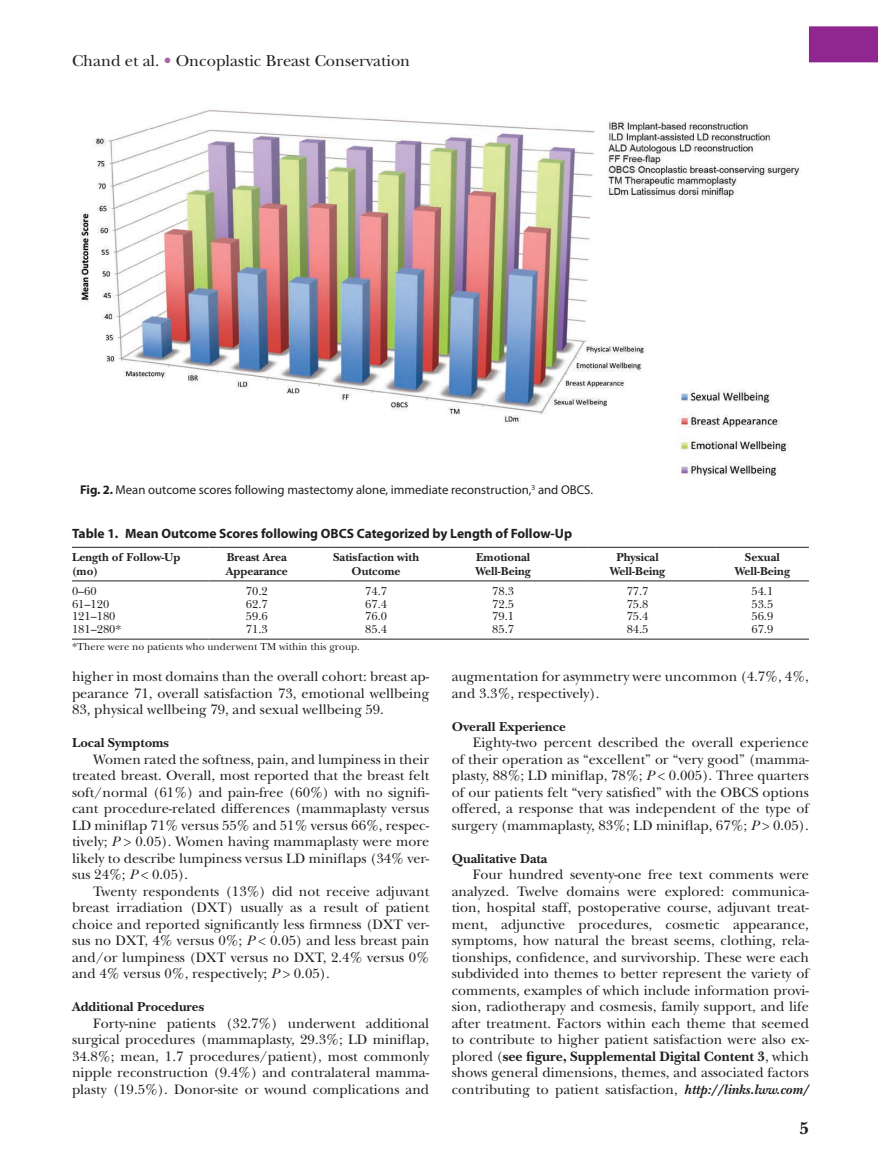
<style>
.page{position:relative;width:878px;height:1175px;background:#fff}
.page>*{position:absolute;margin:0;border:0;box-sizing:border-box;transform-origin:0 0}
.t1{font:700 18px "New Baskerville";color:#231f20}
.t2{font:16.5px "New Baskerville";color:#231f20}
.t3{font:14.25px/16.5px "New Baskerville";color:#231f20;text-align:justify}
.t4{font:700 13.5px "Myriad Pro";color:#231f20}
.t5{font:700 13.5px "New Baskerville";color:#231f20}
.t6{font:12.75px "Myriad Pro";color:#231f20}
.t7{font:700 12px/13.5px "New Baskerville";color:#231f20}
.t8{font:12px "New Baskerville";color:#231f20}
.t9{font:10.5px "New Baskerville";color:#231f20}
.s1{color:#a966aa}
.s2{font-weight:700}
.s3{font-style:italic}
.s4{font-weight:700;font-style:italic}
</style>
<div class="page">
<div style="left:808px;top:26px;width:70px;height:36px;background:#90268f"></div>
<img style="left:80px;top:110px;width:720px;height:367px">
<hr style="left:72px;top:547px;width:136px;height:1px;background:#231f20">
<hr style="left:208px;top:547px;width:125px;height:1px;background:#231f20">
<hr style="left:333px;top:547px;width:114px;height:1px;background:#231f20">
<hr style="left:447px;top:547px;width:140px;height:1px;background:#231f20">
<hr style="left:587px;top:547px;width:128px;height:1px;background:#231f20">
<hr style="left:715px;top:547px;width:94px;height:1px;background:#231f20">
<hr style="left:72px;top:580px;width:136px;height:1px;background:#231f20">
<hr style="left:208px;top:580px;width:125px;height:1px;background:#231f20">
<hr style="left:333px;top:580px;width:114px;height:1px;background:#231f20">
<hr style="left:447px;top:580px;width:140px;height:1px;background:#231f20">
<hr style="left:587px;top:580px;width:128px;height:1px;background:#231f20">
<hr style="left:715px;top:580px;width:94px;height:1px;background:#231f20">
<hr style="left:72px;top:638px;width:136px;height:1px;background:#231f20">
<hr style="left:208px;top:638px;width:125px;height:1px;background:#231f20">
<hr style="left:333px;top:638px;width:114px;height:1px;background:#231f20">
<hr style="left:447px;top:638px;width:140px;height:1px;background:#231f20">
<hr style="left:587px;top:638px;width:128px;height:1px;background:#231f20">
<hr style="left:715px;top:638px;width:94px;height:1px;background:#231f20">
<p class="t2" style="left:72px;top:51px;width:339px">Chand et al. <span class="s1">•</span> Oncoplastic Breast Conservation</p>
<p class="t6" style="left:80px;top:482px;width:514px"><span class="s2">Fig. 2.</span> Mean outcome scores following mastectomy alone, immediate reconstruction,<sup>3</sup> and OBCS.</p>
<p class="t4" style="left:72px;top:524px;width:501px">Table 1. Mean Outcome Scores following OBCS Categorized by Length of Follow-Up</p>
<p class="t7" style="left:72px;top:551px;width:110px">Length of Follow-Up (mo)</p>
<p class="t7" style="left:226px;top:551px;width:64px">Breast Area<br>Appearance</p>
<p class="t7" style="left:333px;top:551px;width:87px;text-align:center">Satisfaction with<br>Outcome</p>
<p class="t7" style="left:475px;top:551px;width:57px">Emotional<br>Well-Being</p>
<p class="t7" style="left:610px;top:551px;width:57px;text-align:center">Physical<br>Well-Being</p>
<p class="t7" style="left:734px;top:551px;width:57px;text-align:center">Sexual<br>Well-Being</p>
<p class="t8" style="left:72px;top:584px;width:26px">0–60</p>
<p class="t8" style="left:246px;top:584px;width:23px">70.2</p>
<p class="t8" style="left:365px;top:584px;width:23px">74.7</p>
<p class="t8" style="left:492px;top:584px;width:23px">78.3</p>
<p class="t8" style="left:626px;top:584px;width:23px">77.7</p>
<p class="t8" style="left:751px;top:584px;width:23px">54.1</p>
<p class="t8" style="left:72px;top:597px;width:39px">61–120</p>
<p class="t8" style="left:246px;top:597px;width:23px">62.7</p>
<p class="t8" style="left:365px;top:597px;width:23px">67.4</p>
<p class="t8" style="left:492px;top:597px;width:23px">72.5</p>
<p class="t8" style="left:626px;top:597px;width:23px">75.8</p>
<p class="t8" style="left:751px;top:597px;width:23px">53.5</p>
<p class="t8" style="left:72px;top:609px;width:45px">121–180</p>
<p class="t8" style="left:246px;top:609px;width:23px">59.6</p>
<p class="t8" style="left:365px;top:609px;width:23px">76.0</p>
<p class="t8" style="left:492px;top:609px;width:23px">79.1</p>
<p class="t8" style="left:626px;top:609px;width:23px">75.4</p>
<p class="t8" style="left:751px;top:609px;width:23px">56.9</p>
<p class="t8" style="left:72px;top:622px;width:51px">181–280*</p>
<p class="t8" style="left:246px;top:622px;width:23px">71.3</p>
<p class="t8" style="left:365px;top:622px;width:23px">85.4</p>
<p class="t8" style="left:492px;top:622px;width:23px">85.7</p>
<p class="t8" style="left:626px;top:622px;width:23px">84.5</p>
<p class="t8" style="left:751px;top:622px;width:23px">67.9</p>
<p class="t9" style="left:72px;top:640px;width:289px">*There were no patients who underwent TM within this group.</p>
<p class="t3" style="left:72px;top:668px;width:359px">higher in most domains than the overall cohort: breast ap&shy;pearance 71, overall satisfaction 73, emotional wellbeing 83, physical wellbeing 79, and sexual wellbeing 59.</p>
<p class="t5" style="left:72px;top:735px;width:98px">Local Symptoms</p>
<p class="t3" style="left:72px;top:751px;width:359px;text-indent:21px">Women rated the softness, pain, and lumpiness in their treated breast. Overall, most reported that the breast felt soft/normal (61%) and pain-free (60%) with no signifi&shy;cant procedure-related differences (mammaplasty versus LD miniflap 71% versus 55% and 51% versus 66%, respec&shy;tively; <span class="s3">P</span> &gt; 0.05). Women having mammaplasty were more likely to describe lumpiness versus LD miniflaps (34% ver&shy;sus 24%; <span class="s3">P</span> &lt; 0.05).</p>
<p class="t3" style="left:72px;top:883px;width:359px;text-indent:21px">Twenty respondents (13%) did not receive adjuvant breast irradiation (DXT) usually as a result of patient choice and reported significantly less firmness (DXT ver&shy;sus no DXT, 4% versus 0%; <span class="s3">P</span> &lt; 0.05) and less breast pain and/or lumpiness (DXT versus no DXT, 2.4% versus 0% and 4% versus 0%, respectively; <span class="s3">P</span> &gt; 0.05).</p>
<p class="t5" style="left:72px;top:999px;width:133px">Additional Procedures</p>
<p class="t3" style="left:72px;top:1015px;width:359px;text-indent:21px">Forty-nine patients (32.7%) underwent additional surgical procedures (mammaplasty, 29.3%; LD miniflap, 34.8%; mean, 1.7 procedures/patient), most commonly nipple reconstruction (9.4%) and contralateral mamma&shy;plasty (19.5%). Donor-site or wound complications and</p>
<p class="t3" style="left:452px;top:668px;width:358px">augmentation for asymmetry were uncommon (4.7%, 4%, and 3.3%, respectively).</p>
<p class="t5" style="left:452px;top:718px;width:115px">Overall Experience</p>
<p class="t3" style="left:451px;top:734px;width:359px;text-indent:21px">Eighty-two percent described the overall experience of their operation as “excellent” or “very good” (mamma&shy;plasty, 88%; LD miniflap, 78%; <span class="s3">P</span> &lt; 0.005). Three quarters of our patients felt “very satisfied” with the OBCS options offered, a response that was independent of the type of surgery (mammaplasty, 83%; LD miniflap, 67%; <span class="s3">P</span> &gt; 0.05).</p>
<p class="t5" style="left:452px;top:850px;width:97px">Qualitative Data</p>
<p class="t3" style="left:451px;top:866px;width:359px;text-indent:21px">Four hundred seventy-one free text comments were analyzed. Twelve domains were explored: communica&shy;tion, hospital staff, postoperative course, adjuvant treat&shy;ment, adjunctive procedures, cosmetic appearance, symptoms, how natural the breast seems, clothing, rela&shy;tionships, confidence, and survivorship. These were each subdivided into themes to better represent the variety of comments, examples of which include information provi&shy;sion, radiotherapy and cosmesis, family support, and life after treatment. Factors within each theme that seemed to contribute to higher patient satisfaction were also ex&shy;plored (<span class="s2">see figure, Supplemental Digital Content 3</span>, which shows general dimensions, themes, and associated factors contributing to patient satisfaction, <span class="s4">http://links.lww.com/</span></p>
<p class="t1" style="left:799px;top:1118px;width:11px">5</p>
</div>
